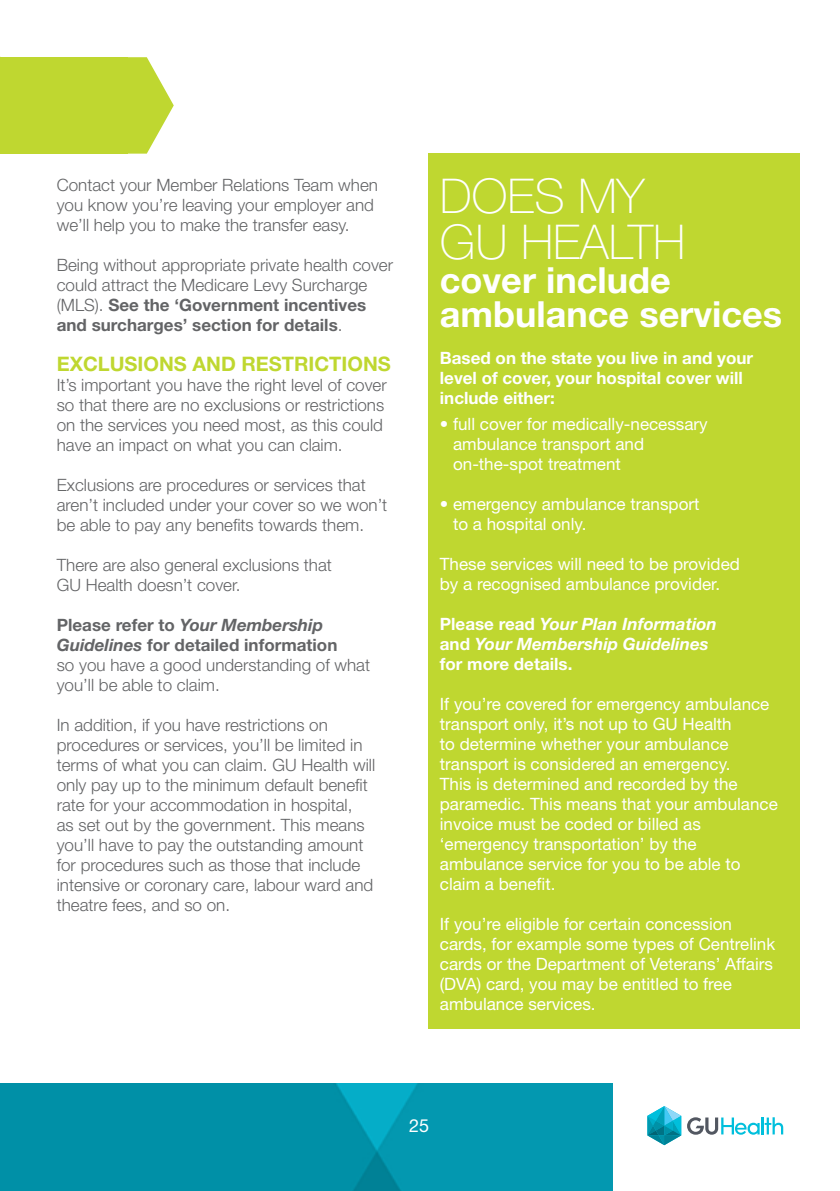
<style>
.page{position:relative;width:840px;height:1191px;background:#fff}
.page>*{position:absolute;margin:0;border:0;box-sizing:border-box;transform-origin:0 0}
.t1{font:100 48px/46px "Helvetica Neue LT Std";color:#fff}
.t2{font:700 36px/34px "Helvetica Neue LT Std";color:#fff}
.t3{font:700 20px "Helvetica Neue LT Std";color:#bfd730}
.t4{font:18px "Helvetica Neue LT Std";color:#fff}
.t5{font:300 17px/20px "Helvetica Neue LT Std";color:#636466}
.t6{font:17px/20px "Helvetica Neue LT Std";color:#fff}
.t7{font:700 17px/20px "Helvetica Neue LT Std";color:#fff}
.t8{font:italic 700 17px/20px "Helvetica Neue LT Std";color:#fff}
.s1{font-weight:700}
.s2{font-weight:700;font-style:italic}
.s3{font-style:normal}
</style>
<div class="page">
<img style="left:0;top:1083px;width:612px;height:108px">
<svg style="left:687px;top:1117px;width:95px;height:17px"></svg>
<svg style="left:647px;top:1106px;width:33px;height:39px"></svg>
<div style="left:427px;top:154px;width:371px;height:875px;background:#bfd730"></div>
<svg style="left:120px;top:57px;width:54px;height:97px"></svg>
<div style="left:0;top:57px;width:128px;height:96px;background:#bfd730"></div>
<p class="t5" style="left:57px;top:175px;width:322px">Contact your Member Relations Team when you know you’re leaving your employer and we’ll help you to make the transfer easy.</p>
<p class="t5" style="left:57px;top:255px;width:338px">Being without appropriate private health cover could attract the Medicare Levy Surcharge (MLS). <span class="s1">See the ‘Government incentives and surcharges’ section for details</span>.</p>
<p class="t3" style="left:57px;top:352px;width:335px">EXCLUSIONS AND RESTRICTIONS</p>
<p class="t5" style="left:57px;top:375px;width:331px">It’s important you have the right level of cover so that there are no exclusions or restrictions on the services you need most, as this could have an impact on what you can claim.</p>
<p class="t5" style="left:57px;top:475px;width:332px">Exclusions are procedures or services that aren’t included under your cover so we won’t be able to pay any benefits towards them.</p>
<p class="t5" style="left:57px;top:555px;width:276px">There are also general exclusions that<br>GU Health doesn’t cover.</p>
<p class="t5" style="left:57px;top:615px;width:315px"><span class="s1">Please refer to</span> <span class="s2">Your Membership Guidelines</span> <span class="s1">for detailed information<br></span>so you have a good understanding of what you’ll be able to claim.</p>
<p class="t5" style="left:57px;top:715px;width:320px">In addition, if you have restrictions on procedures or services, you’ll be limited in terms of what you can claim. GU Health will only pay up to the minimum default benefit rate for your accommodation in hospital,<br>as set out by the government. This means you’ll have to pay the outstanding amount for procedures such as those that include intensive or coronary care, labour ward and theatre fees, and so on.</p>
<h1 class="t1" style="left:439px;top:173px;width:247px">DOES MY<br>GU HEALTH</h1>
<h2 class="t2" style="left:439px;top:263px;width:343px">cover include ambulance services</h2>
<p class="t7" style="left:439px;top:348px;width:314px">Based on the state you live in and your level of cover, your hospital cover will include either:</p>
<p class="t6" style="left:453px;top:414px;width:256px;text-indent:-13px">• full cover for medically-necessary ambulance transport and on-the-spot treatment</p>
<p class="t6" style="left:453px;top:494px;width:248px;text-indent:-13px">• emergency ambulance transport to a hospital only.</p>
<p class="t6" style="left:439px;top:554px;width:301px">These services will need to be provided by a recognised ambulance provider.</p>
<p class="t8" style="left:439px;top:614px;width:278px"><span class="s3">Please read</span> Your Plan Information <span class="s3">and</span> Your Membership Guidelines <span class="s3">for more details.</span></p>
<p class="t6" style="left:439px;top:694px;width:339px">If you’re covered for emergency ambulance transport only, it’s not up to GU Health<br>to determine whether your ambulance transport is considered an emergency.<br>This is determined and recorded by the paramedic. This means that your ambulance invoice must be coded or billed as ‘emergency transportation’ by the ambulance service for you to be able to claim a benefit.</p>
<p class="t6" style="left:439px;top:914px;width:337px">If you’re eligible for certain concession cards, for example some types of Centrelink cards or the Department of Veterans’ Affairs (DVA) card, you may be entitled to free ambulance services.</p>
<p class="t4" style="left:409px;top:1114px;width:22px">25</p>
</div>
